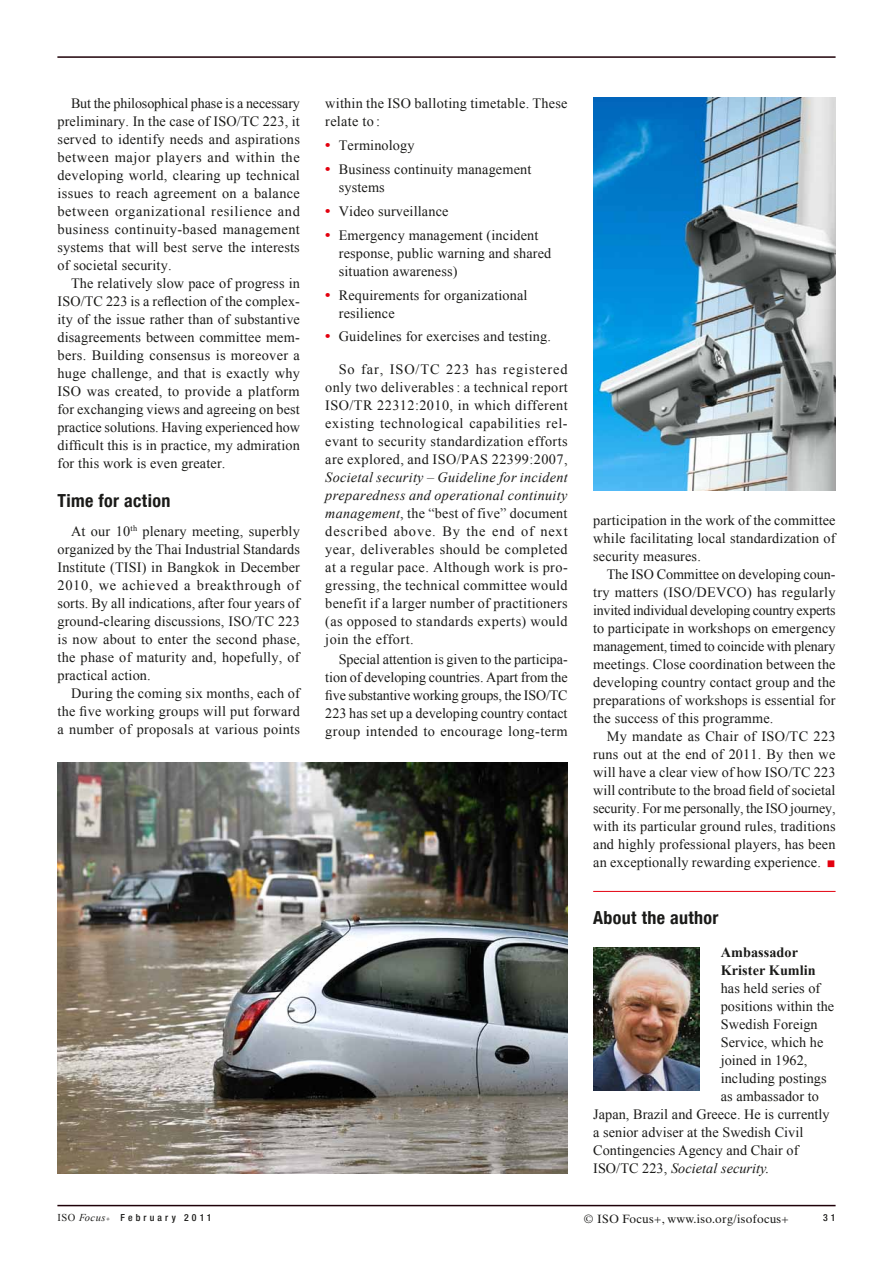
<style>
.page{position:relative;width:893px;height:1263px;background:#fff}
.page>*{position:absolute;margin:0;border:0;box-sizing:border-box;transform-origin:0 0}
.t1{font:700 condensed 18px "Helvetica Neue LT Com";letter-spacing:.02em;color:#1a1a18}
.t2{font:14.25px/18px "Times New Roman";letter-spacing:.01em;color:#1a1a18;text-align:justify}
.t3{font:italic 14.25px "Times New Roman";letter-spacing:.005em;color:#1a1a18}
.t4{font:700 14.25px/18px "Times New Roman";letter-spacing:.005em;color:#1a1a18}
.t5{font:12px "Times Ten";letter-spacing:.025em;color:#1a1a18}
.t6{font:500 condensed 9.75px "Helvetica Neue LT Com";letter-spacing:.32em;color:#1a1a18}
.s1{font-weight:700;font-size:15px;color:#e3000f}
.s2{font-style:italic}
.s3{color:#e3000f}
.s4{font-style:normal}
.s5{font-family:"Times New Roman";font-weight:400;font-stretch:normal;font-size:10.5px}
.s6{font-family:"Times New Roman";font-weight:400;font-style:italic;font-stretch:normal;font-size:10.5px}
.s7{font-family:"Times New Roman";font-weight:700;font-style:italic;font-stretch:normal;font-size:6px}
</style>
<div class="page">
<hr style="left:57px;top:1205px;width:779px;height:1px;background:#1f0008">
<hr style="left:57px;top:56px;width:779px;height:2px;background:#1f0008">
<hr style="left:593px;top:891px;width:243px;height:1px;background:#e3000f">
<img style="left:593px;top:948px;width:106px;height:142px">
<img style="left:58px;top:762px;width:510px;height:412px">
<img style="left:593px;top:98px;width:243px;height:392px">
<p class="t2" style="left:58px;top:94px;width:244px;text-indent:14px">But the philosophical phase is a necessary preliminary. In the case of ISO/TC 223, it served to identify needs and aspirations between major players and within the developing world, clearing up technical issues to reach agreement on a balance between organizational resilience and business continuity-based management systems that will best serve the interests of societal security.</p>
<p class="t2" style="left:58px;top:274px;width:244px;text-indent:13px">The relatively slow pace of progress in ISO/TC 223 is a reflection of the complex&shy;ity of the issue rather than of substantive disagreements between committee mem&shy;bers. Building consensus is moreover a huge challenge, and that is exactly why ISO was created, to provide a platform for exchanging views and agreeing on best practice solutions. Having experienced how difficult this is in practice, my admiration for this work is even greater.</p>
<p class="t1" style="left:58px;top:490px;width:114px">Time for action</p>
<p class="t2" style="left:58px;top:522px;width:244px;text-indent:14px">At our 10<sup>th</sup> plenary meeting, superbly organized by the Thai Industrial Standards Institute (TISI) in Bangkok in December 2010, we achieved a breakthrough of sorts. By all indications, after four years of ground-clearing discussions, ISO/TC 223 is now about to enter the second phase, the phase of maturity and, hopefully, of practical action.</p>
<p class="t2" style="left:58px;top:684px;width:244px;text-indent:13px">During the coming six months, each of the five working groups will put forward a number of proposals at various points</p>
<p class="t2" style="left:325px;top:94px;width:244px">within the ISO balloting timetable. These relate to :</p>
<p class="t2" style="left:325px;top:136px;width:91px"><span class="s1">•</span> Terminology</p>
<p class="t2" style="left:339px;top:160px;width:194px;text-indent:-14px"><span class="s1">•</span> Business continuity management systems</p>
<p class="t2" style="left:325px;top:202px;width:125px"><span class="s1">•</span> Video surveillance</p>
<p class="t2" style="left:339px;top:226px;width:214px;text-align:left;text-indent:-14px"><span class="s1">•</span> Emergency management (incident response, public warning and shared situation awareness)</p>
<p class="t2" style="left:339px;top:285px;width:190px;text-indent:-14px"><span class="s1">•</span> Requirements for organizational resilience</p>
<p class="t2" style="left:325px;top:327px;width:227px"><span class="s1">•</span> Guidelines for exercises and testing.</p>
<p class="t2" style="left:325px;top:360px;width:244px;text-indent:14px">So far, ISO/TC 223 has registered only two deliverables: a technical report ISO/TR 22312:2010, in which different existing technological capabilities rel&shy;evant to security standardization efforts are explored, and ISO/PAS 22399:2007,</p>
<p class="t2" style="left:325px;top:468px;width:244px"><span class="s2">Societal security – Guideline for incident preparedness and operational continuity management</span>, the “best of five” document described above. By the end of next year, deliverables should be completed at a regular pace. Although work is pro&shy;gressing, the technical committee would benefit if a larger number of practitioners (as opposed to standards experts) would join the effort.</p>
<p class="t2" style="left:325px;top:650px;width:244px;text-indent:14px">Special attention is given to the participa&shy;tion of developing countries. Apart from the five substantive working groups, the ISO/TC 223 has set up a developing country contact group intended to encourage long-term</p>
<p class="t2" style="left:593px;top:511px;width:244px">participation in the work of the committee while facilitating local standardization of security measures.</p>
<p class="t2" style="left:593px;top:565px;width:244px;text-indent:14px">The ISO Committee on developing coun&shy;try matters (ISO/DEVCO) has regularly invited individual developing country experts to participate in workshops on emergency management, timed to coincide with plenary meetings. Close coordination between the developing country contact group and the preparations of workshops is essential for the success of this programme.</p>
<p class="t2" style="left:593px;top:727px;width:244px;text-indent:14px">My mandate as Chair of ISO/TC 223 runs out at the end of 2011. By then we will have a clear view of how ISO/TC 223 will contribute to the broad field of societal security. For me personally, the ISO journey, with its particular ground rules, traditions and highly professional players, has been an exceptionally rewarding experience. <span class="s3">■</span></p>
<p class="t1" style="left:593px;top:906px;width:127px">About the author</p>
<p class="t4" style="left:721px;top:943px;width:97px">Ambassador<br>Krister Kumlin</p>
<p class="t2" style="left:721px;top:979px;width:101px">has held series of</p>
<p class="t2" style="left:721px;top:997px;width:115px">positions within the</p>
<p class="t2" style="left:721px;top:1015px;width:98px">Swedish Foreign</p>
<p class="t2" style="left:721px;top:1033px;width:104px">Service, which he</p>
<p class="t2" style="left:721px;top:1051px;width:88px">joined in 1962,</p>
<p class="t2" style="left:721px;top:1069px;width:107px">including postings</p>
<p class="t2" style="left:721px;top:1087px;width:100px">as ambassador to</p>
<p class="t2" style="left:593px;top:1105px;width:238px">Japan, Brazil and Greece. He is currently</p>
<p class="t2" style="left:593px;top:1123px;width:212px">a senior adviser at the Swedish Civil</p>
<p class="t2" style="left:593px;top:1141px;width:207px">Contingencies Agency and Chair of</p>
<p class="t3" style="left:593px;top:1159px;width:178px"><span class="s4">ISO/TC 223,</span> Societal security.</p>
<p class="t6" style="left:57px;top:1212px;width:156px"><span class="s5">ISO</span> <span class="s6">Focus</span><span class="s7">+</span> February 2011</p>
<p class="t5" style="left:584px;top:1212px;width:206px">© ISO Focus+, www.iso.org/isofocus+</p>
<p class="t6" style="left:823px;top:1212px;width:14px">3 1</p>
</div>
